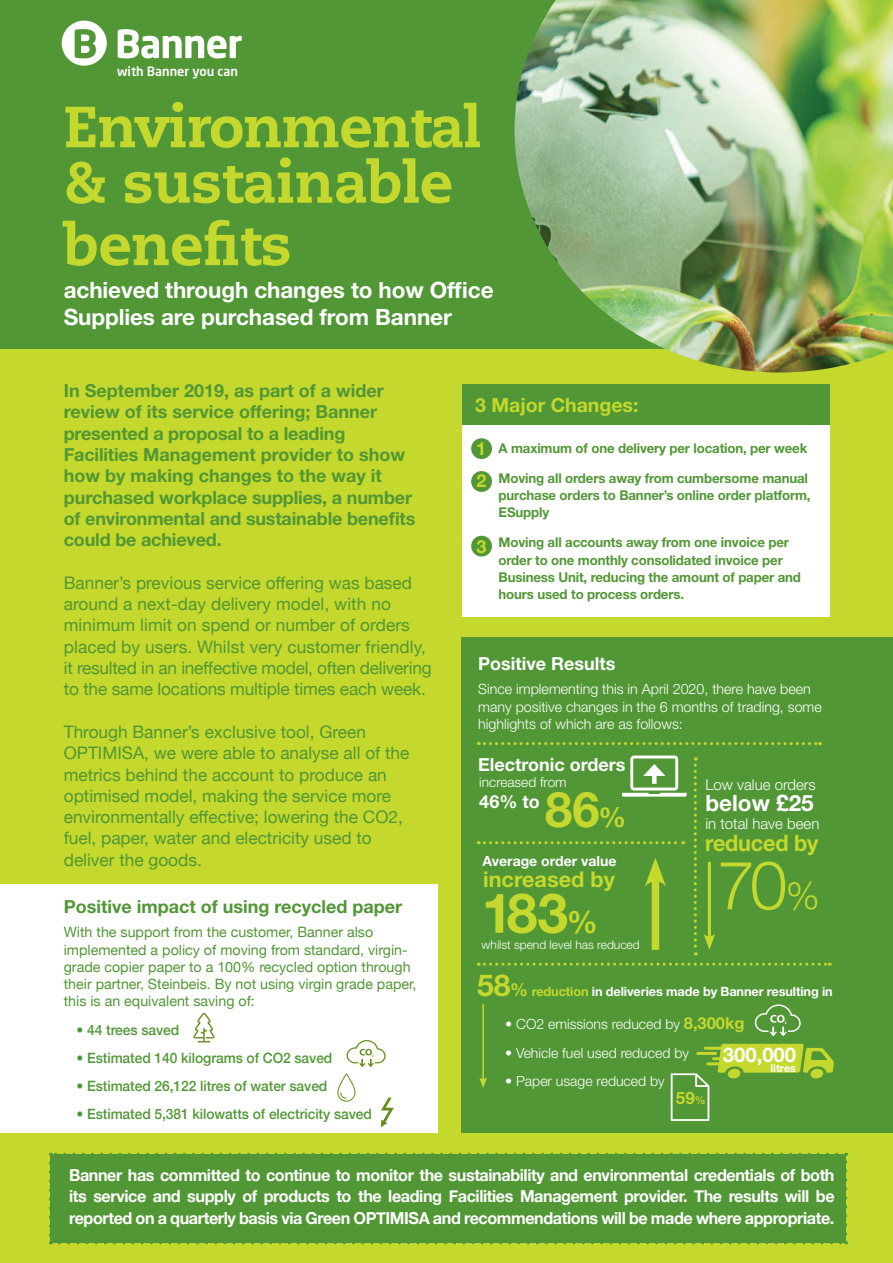
<style>
.page{position:relative;width:893px;height:1263px;background:#c4d82d}
.page>*{position:absolute;margin:0;border:0;box-sizing:border-box;transform-origin:0 0}
.t1{font:300 67.5px "Helvetica Neue LT Std";color:#c4d82d}
.t2{font:800 57.9px/55.5px "Caecilia LT Std";letter-spacing:-.01em;color:#c4d82d}
.t3{font:700 55.2px "Helvetica Neue LT Std";color:#c4d82d}
.t4{font:700 49.2px "Helvetica Neue LT Std";color:#c4d82d}
.t5{font:700 30.15px "Helvetica Neue LT Std";color:#c4d82d}
.t6{font:700 22.5px/27px "Helvetica Neue LT Std";letter-spacing:-.005em;color:#fff}
.t7{font:700 22.5px "Helvetica Neue LT Std";letter-spacing:-.01em;color:#c4d82d;scale:.96 1}
.t8{font:700 21.75px "Helvetica Neue LT Std";color:#c4d82d}
.t9{font:700 20.25px "Helvetica Neue LT Std";color:#fff}
.t10{font:700 19.5px "Helvetica Neue LT Std";color:#c4d82d}
.t11{font:700 18px/21.3px "Helvetica Neue LT Std";color:#519735}
.t12{font:700 18px "Helvetica Neue LT Std";color:#fff}
.t13{font:700 18px "Helvetica Neue LT Std";color:#c4d82d}
.t14{font:17.25px/21.3px "Helvetica Neue";color:#519735}
.t15{font:700 17.1px "Helvetica Neue LT Std";color:#c4d82d}
.t16{font:700 16.5px/21.3px "Helvetica Neue";letter-spacing:-.025em;color:#fff;text-align:justify}
.t17{font:300 15px "Helvetica Neue LT Std";color:#fff}
.t18{font:14.25px/17.2px "Helvetica Neue";color:#519735}
.t19{font:500 14.25px "Helvetica Neue";letter-spacing:-.005em;color:#519735}
.t20{font:300 14.25px/17.2px "Helvetica Neue LT Std";color:#fff}
.t21{font:300 14.1px "Helvetica Neue LT Std";color:#fff}
.t22{font:700 14.1px "Helvetica Neue LT Std";color:#fff}
.t23{font:300 13.65px "Helvetica Neue LT Std";color:#fff}
.t24{font:700 13.5px/17.2px "Helvetica Neue LT Std";letter-spacing:-.01em;color:#519735}
.t25{font:700 12.75px "Helvetica Neue LT Std";letter-spacing:-.01em;color:#fff}
.t26{font:500 12.75px "Neo Sans Std";color:#fff}
.t27{font:300 12px "Helvetica Neue LT Std";color:#fff}
.t28{font:700 10.95px "Helvetica Neue LT Std";color:#fff}
.s1{font-size:27.75px}
.s2{font-size:31.05px}
.s3{font-size:38.1px}
.s4{font-size:18px}
.s5{color:#c4d82d}
.s6{font-weight:700}
.s7{font-weight:700;font-size:16.5px;color:#c4d82d}
.s8{font-size:10.8px}
</style>
<div class="page">
<div style="left:0;top:0;width:893px;height:349px;background:#519735"></div>
<div style="left:0;top:885px;width:438px;height:248px;background:#fff"></div>
<img style="left:514px;top:0;width:379px;height:372px">
<div style="left:461px;top:638px;width:432px;height:495px;background:#519735"></div>
<div style="left:462px;top:389px;width:367px;height:228px;background:#fff"></div>
<div style="left:462px;top:385px;width:367px;height:40px;background:#519735"></div>
<div style="left:471px;top:438px;width:21px;height:21px;background:#519735;border-radius:50%"></div>
<div style="left:471px;top:536px;width:21px;height:20px;background:#519735;border-radius:50%"></div>
<div style="left:471px;top:471px;width:21px;height:21px;background:#519735;border-radius:50%"></div>
<div style="left:50px;top:1154px;width:796px;height:89px;background:#519735"></div>
<svg style="left:49px;top:1163px;width:3px;height:81px"></svg>
<svg style="left:59px;top:1241px;width:788px;height:3px"></svg>
<svg style="left:844px;top:1153px;width:3px;height:81px"></svg>
<svg style="left:50px;top:1153px;width:787px;height:1px"></svg>
<svg style="left:755px;top:1004px;width:46px;height:32px"></svg>
<svg style="left:347px;top:1040px;width:39px;height:27px"></svg>
<svg style="left:622px;top:755px;width:65px;height:42px"></svg>
<hr style="left:708px;top:862px;width:3px;height:77px;background:#c4d82d">
<svg style="left:703px;top:934px;width:12px;height:16px"></svg>
<div style="left:652px;top:874px;width:7px;height:76px;background:#c4d82d"></div>
<svg style="left:645px;top:858px;width:21px;height:29px"></svg>
<svg style="left:671px;top:1044px;width:163px;height:77px"></svg>
<hr style="left:482px;top:1003px;width:2px;height:77px;background:#c4d82d">
<svg style="left:479px;top:1078px;width:8px;height:10px"></svg>
<svg style="left:478px;top:963px;width:352px;height:3px"></svg>
<svg style="left:478px;top:841px;width:206px;height:3px"></svg>
<svg style="left:694px;top:757px;width:3px;height:198px"></svg>
<svg style="left:478px;top:742px;width:342px;height:3px"></svg>
<svg style="left:118px;top:29px;width:124px;height:29px"></svg>
<svg style="left:62px;top:21px;width:45px;height:45px"></svg>
<svg style="left:193px;top:1013px;width:22px;height:29px"></svg>
<svg style="left:337px;top:1073px;width:19px;height:29px"></svg>
<svg style="left:381px;top:1098px;width:13px;height:29px"></svg>
<p class="t26" style="left:117px;top:64px;width:122px">with Banner you can</p>
<h2 class="t2" style="left:64px;top:99px;width:419px">Environmental &amp; sustainable</h2>
<h2 class="t2" style="left:64px;top:217px;width:229px">benefits</h2>
<h3 class="t6" style="left:64px;top:276px;width:431px">achieved through changes to how Office<br>Supplies are purchased from Banner</h3>
<p class="t11" style="left:64px;top:380px;width:353px">In September 2019, as part of a wider review of its service offering; Banner presented a proposal to a leading Facilities Management provider to show how by making changes to the way it purchased workplace supplies, a number of environmental and sustainable benefits could be achieved.</p>
<p class="t14" style="left:64px;top:573px;width:369px">Banner’s previous service offering was based around a next-day delivery model, with no minimum limit on spend or number of orders placed by users. Whilst very customer friendly, it resulted in an ineffective model, often delivering to the same locations multiple times each week.</p>
<p class="t14" style="left:64px;top:722px;width:347px">Through Banner’s exclusive tool, Green OPTIMISA, we were able to analyse all of the metrics behind the account to produce an optimised model, making the service more environmentally effective; lowering the CO2, fuel, paper, water and electricity used to deliver the goods.</p>
<p class="t11" style="left:64px;top:895px;width:340px">Positive impact of using recycled paper</p>
<p class="t18" style="left:64px;top:924px;width:354px">With the support from the customer, Banner also implemented a policy of moving from standard, virgin&shy;grade copier paper to a 100% recycled option through their partner, Steinbeis. By not using virgin grade paper, this is an equivalent saving of:</p>
<p class="t19" style="left:77px;top:1018px;width:104px">• 44 trees saved</p>
<p class="t19" style="left:77px;top:1046px;width:257px">• Estimated 140 kilograms of CO2 saved</p>
<p class="t19" style="left:77px;top:1074px;width:252px">• Estimated 26,122 litres of water saved</p>
<p class="t19" style="left:77px;top:1103px;width:297px">• Estimated 5,381 kilowatts of electricity saved</p>
<p class="t10" style="left:475px;top:393px;width:165px">3 Major Changes:</p>
<p class="t13" style="left:476px;top:438px;width:12px">1</p>
<p class="t24" style="left:499px;top:439px;width:310px">A maximum of one delivery per location, per week</p>
<p class="t24" style="left:499px;top:469px;width:314px">Moving all orders away from cumbersome manual purchase orders to Banner’s online order platform,<br>ESupply</p>
<p class="t24" style="left:499px;top:533px;width:304px">Moving all accounts away from one invoice per order to one monthly consolidated invoice per Business Unit, reducing the amount of paper and hours used to process orders.</p>
<p class="t13" style="left:477px;top:470px;width:12px">2</p>
<p class="t13" style="left:477px;top:535px;width:12px">3</p>
<p class="t12" style="left:478px;top:652px;width:139px">Positive Results</p>
<p class="t20" style="left:478px;top:680px;width:345px">Since implementing this in April 2020, there have been many positive changes in the 6 months of trading, some highlights of which are as follows:</p>
<p class="t12" style="left:478px;top:753px;width:149px">Electronic orders</p>
<p class="t23" style="left:479px;top:774px;width:89px">increased from</p>
<p class="t12" style="left:479px;top:791px;width:62px">46% to</p>
<h3 class="t4" style="left:545px;top:779px;width:83px">86<span class="s1">%</span></h3>
<p class="t22" style="left:482px;top:852px;width:136px">Average order value</p>
<p class="t8" style="left:483px;top:866px;width:133px">increased by</p>
<h3 class="t3" style="left:482px;top:879px;width:118px">183<span class="s2">%</span></h3>
<p class="t27" style="left:482px;top:938px;width:160px">whilst spend level has reduced</p>
<p class="t17" style="left:705px;top:776px;width:112px">Low value orders</p>
<h3 class="t6" style="left:705px;top:789px;width:110px">below £25</h3>
<p class="t17" style="left:705px;top:815px;width:115px">in total have been</p>
<h3 class="t7" style="left:705px;top:829px;width:119px">reduced by</h3>
<h1 class="t1" style="left:717px;top:844px;width:104px">70<span class="s3">%</span></h1>
<h3 class="t5" style="left:477px;top:967px;width:52px">58<span class="s4">%</span></h3>
<p class="t25" style="left:532px;top:983px;width:302px"><span class="s5">reduction</span> in deliveries made by Banner resulting in</p>
<p class="t21" style="left:505px;top:1015px;width:241px"><span class="s6">•</span> CO2 emissions reduced by <span class="s7">8,300kg</span></p>
<p class="t21" style="left:505px;top:1044px;width:185px"><span class="s6">•</span> Vehicle fuel used reduced by</p>
<p class="t21" style="left:505px;top:1073px;width:161px"><span class="s6">•</span> Paper usage reduced by</p>
<p class="t15" style="left:676px;top:1087px;width:31px">59<span class="s8">%</span></p>
<p class="t9" style="left:723px;top:1042px;width:75px">300,000</p>
<p class="t28" style="left:770px;top:1061px;width:27px">litres</p>
<p class="t16" style="left:69px;top:1165px;width:767px">Banner has committed to continue to monitor the sustainability and environmental credentials of both its service and supply of products to the leading Facilities Management provider. The results will be reported on a quarterly basis via Green OPTIMISA and recommendations will be made where appropriate.</p>
</div>
